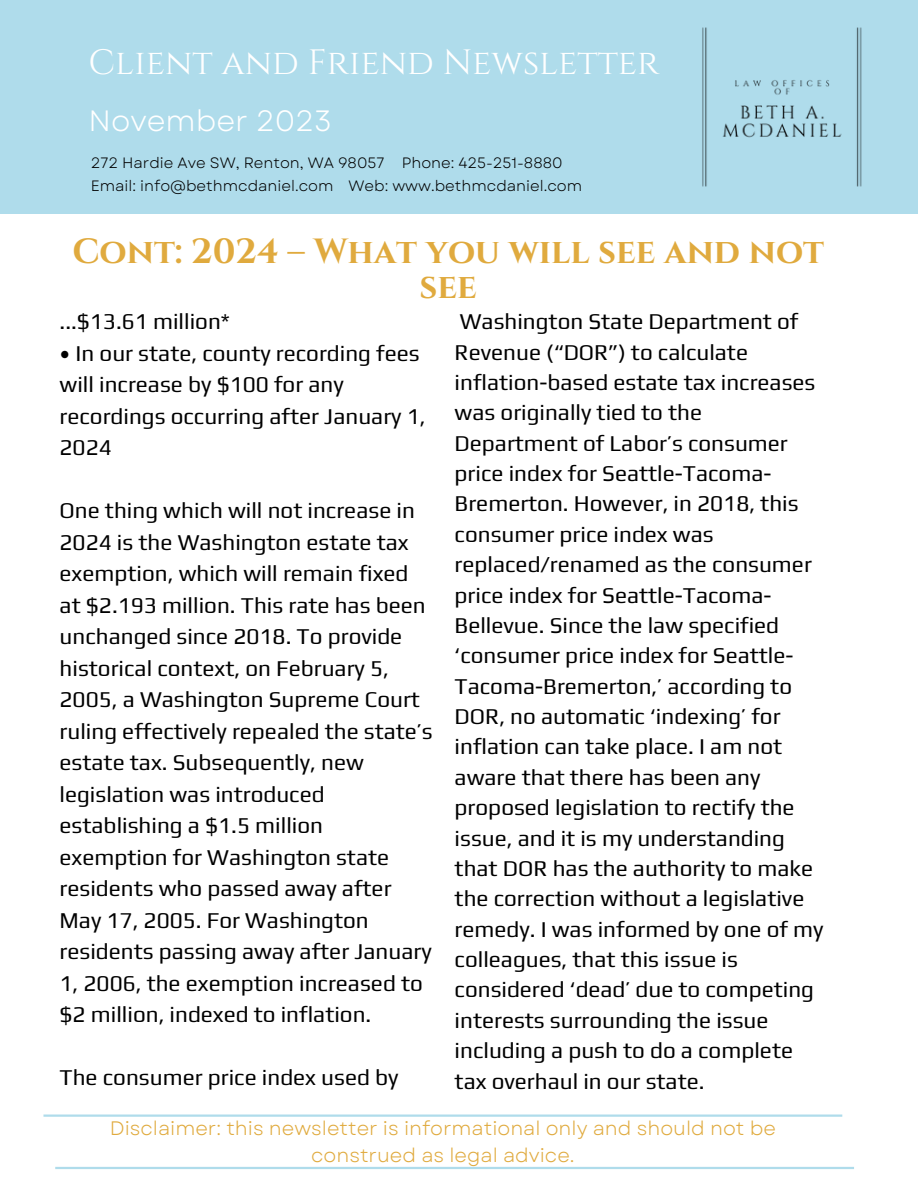
<style>
.page{position:relative;width:918px;height:1188px;background:#fff}
.page>*{position:absolute;margin:0;border:0;box-sizing:border-box;transform-origin:0 0}
.t1{font:35.1px "Cinzel";color:#fff}
.t2{font:700 34.95px/34.8px "Cinzel";color:#e0aa3e;text-align:center}
.t3{font:29.4px "Garet";color:#fff}
.t4{font:22.5px/30.3px "Play";color:#000}
.t5{font:19.5px/27px "Garet";color:#e0aa3e;text-align:center}
.t6{font:15px "Garet";color:#000}
</style>
<div class="page">
<div style="left:0;top:0;width:918px;height:214px;background:#afdceb"></div>
<img style="left:702px;top:27px;width:160px;height:160px">
<hr style="left:55px;top:1167px;width:799px;height:2px;background:#afdceb">
<hr style="left:43px;top:1115px;width:799px;height:2px;background:#afdceb">
<p class="t1" style="left:88px;top:40px;width:572px">Client and Friend Newsletter</p>
<p class="t3" style="left:88px;top:100px;width:245px">November 2023</p>
<p class="t6" style="left:91px;top:152px;width:295px">272 Hardie Ave SW, Renton, WA 98057</p>
<p class="t6" style="left:91px;top:175px;width:244px">Email: info@bethmcdaniel.com</p>
<p class="t6" style="left:402px;top:152px;width:162px">Phone: 425-251-8880</p>
<p class="t6" style="left:349px;top:175px;width:235px">Web: www.bethmcdaniel.com</p>
<p class="t2" style="left:72px;top:235px;width:753px">Cont: 2024 – What you will see and not see</p>
<p class="t4" style="left:60px;top:306px;width:172px">...$13.61 million*</p>
<p class="t4" style="left:60px;top:337px;width:368px;line-height:31.5px">• In our state, county recording fees will increase by $100 for any recordings occurring after January 1,<br>2024</p>
<p class="t4" style="left:455px;top:306px;width:371px">Washington State Department of<br>Revenue (“DOR”) to calculate inflation-based estate tax increases was originally tied to the<br>Department of Labor’s consumer price index for Seattle-Tacoma-<br>Bremerton. However, in 2018, this consumer price index was replaced/renamed as the consumer price index for Seattle-Tacoma-<br>Bellevue. Since the law specified ‘consumer price index for Seattle-<br>Tacoma-Bremerton,’ according to<br>DOR, no automatic ‘indexing’ for inflation can take place. I am not aware that there has been any proposed legislation to rectify the issue, and it is my understanding that DOR has the authority to make the correction without a legislative remedy. I was informed by one of my colleagues, that this issue is considered ‘dead’ due to competing interests surrounding the issue including a push to do a complete tax overhaul in our state.</p>
<p class="t4" style="left:60px;top:494px;width:375px;line-height:31.5px">One thing which will not increase in 2024 is the Washington estate tax exemption, which will remain fixed at $2.193 million. This rate has been unchanged since 2018. To provide historical context, on February 5, 2005, a Washington Supreme Court ruling effectively repealed the state’s</p>
<p class="t4" style="left:60px;top:746px;width:374px;line-height:31.5px">estate tax. Subsequently, new legislation was introduced establishing a $1.5 million exemption for Washington state residents who passed away after<br>May 17, 2005. For Washington residents passing away after January<br>1, 2006, the exemption increased to $2 million, indexed to inflation.</p>
<p class="t4" style="left:60px;top:1062px;width:340px">The consumer price index used by</p>
<p class="t5" style="left:110px;top:1115px;width:668px">Disclaimer: this newsletter is informational only and should not be construed as legal advice.</p>
</div>
